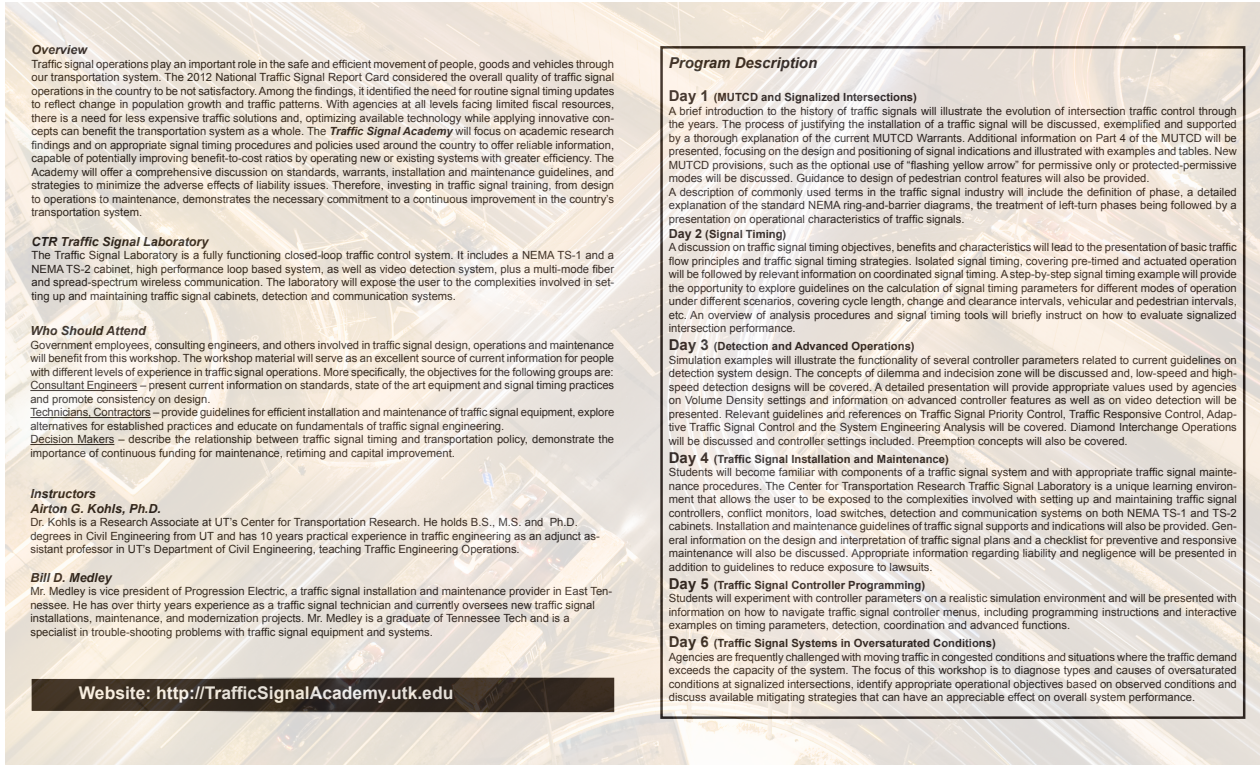
<style>
.page{position:relative;width:1260px;height:765px;background:#fff}
.page>*{position:absolute;margin:0;border:0;box-sizing:border-box;transform-origin:0 0}
.t1{font:700 17.5px "Arial";color:#fff}
.t2{font:italic 700 15px "Arial";color:#221e1f}
.t3{font:italic 700 12.5px "Arial";color:#221e1f}
.HEADING{font:italic 700 12.5px "Arial";color:#231f20}
.t4{font:11.25px/13.5px "Arial";color:#221e1f;text-align:justify}
.HEADING-2{font:11.25px/13.5px "Arial";color:#231f20}
.t5{font:700 11.25px "Arial";color:#231f20}
.t6{font:700 11.25px "Arial";color:#221e1f}
.s1{font-weight:700;font-style:italic}
.s2{font-size:15px}
.s3{color:#231f20}
.s4{font-size:12.5px}
</style>
<div class="page">
<img style="left:5px;top:3px;width:1255px;height:762px">
<p class="t3" style="left:32px;top:41px;width:57px">Overview</p>
<p class="t4" style="left:32px;top:57px;width:584px">Traffic signal operations play an important role in the safe and efficient movement of people, goods and vehicles through our transportation system. The 2012 National Traffic Signal Report Card considered the overall quality of traffic signal operations in the country to be not satisfactory. Among the findings, it identified the need for routine signal timing updates to reflect change in population growth and traffic patterns. With agencies at all levels facing limited fiscal resources, there is a need for less expensive traffic solutions and, optimizing available technology while applying innovative con&shy;cepts can benefit the transportation system as a whole. The <span class="s1">Traffic Signal Academy</span> will focus on academic research findings and on appropriate signal timing procedures and policies used around the country to offer reliable information, capable of potentially improving benefit-to-cost ratios by operating new or existing systems with greater efficiency. The Academy will offer a comprehensive discussion on standards, warrants, installation and maintenance guidelines, and strategies to minimize the adverse effects of liability issues. Therefore, investing in traffic signal training, from design to operations to maintenance, demonstrates the necessary commitment to a continuous improvement in the country’s transportation system.</p>
<p class="t3" style="left:32px;top:233px;width:178px">CTR Traffic Signal Laboratory</p>
<p class="t4" style="left:32px;top:249px;width:584px">The Traffic Signal Laboratory is a fully functioning closed-loop traffic control system. It includes a NEMA TS-1 and a NEMA TS-2 cabinet, high performance loop based system, as well as video detection system, plus a multi-mode fiber and spread-spectrum wireless communication. The laboratory will expose the user to the complexities involved in set&shy;ting up and maintaining traffic signal cabinets, detection and communication systems.</p>
<p class="t3" style="left:30px;top:323px;width:117px">Who Should Attend</p>
<p class="t4" style="left:30px;top:338px;width:585px">Government employees, consulting engineers, and others involved in traffic signal design, operations and maintenance will benefit from this workshop. The workshop material will serve as an excellent source of current information for people with different levels of experience in traffic signal operations. More specifically, the objectives for the following groups are:</p>
<p class="t4" style="left:30px;top:379px;width:585px">Consultant Engineers – present current information on standards, state of the art equipment and signal timing practices and promote consistency on design.</p>
<p class="t4" style="left:30px;top:406px;width:585px">Technicians, Contractors – provide guidelines for efficient installation and maintenance of traffic signal equipment, explore alternatives for established practices and educate on fundamentals of traffic signal engineering.</p>
<p class="t4" style="left:30px;top:433px;width:585px">Decision Makers – describe the relationship between traffic signal timing and transportation policy, demonstrate the importance of continuous funding for maintenance, retiming and capital improvement.</p>
<p class="t3" style="left:30px;top:485px;width:67px">Instructors</p>
<p class="HEADING" style="left:30px;top:500px;width:132px">Airton G. Kohls, Ph.D.</p>
<p class="HEADING-2" style="left:30px;top:516px;width:571px">Dr. Kohls is a Research Associate at UT’s Center for Transportation Research. He holds B.S., M.S. and Ph.D. degrees in Civil Engineering from UT and has 10 years practical experience in traffic engineering as an adjunct as&shy;sistant professor in UT’s Department of Civil Engineering, teaching Traffic Engineering Operations.</p>
<p class="HEADING" style="left:30px;top:569px;width:83px">Bill D. Medley</p>
<p class="HEADING-2" style="left:30px;top:585px;width:583px">Mr. Medley is vice president of Progression Electric, a traffic signal installation and maintenance provider in East Ten&shy;nessee. He has over thirty years experience as a traffic signal technician and currently oversees new traffic signal installations, maintenance, and modernization projects. Mr. Medley is a graduate of Tennessee Tech and is a</p>
<p class="HEADING-2" style="left:30px;top:625px;width:404px">specialist in trouble-shooting problems with traffic signal equipment and systems.</p>
<p class="t1" style="left:79px;top:682px;width:376px">Website: http://TrafficSignalAcademy.utk.edu</p>
<p class="t2" style="left:669px;top:53px;width:150px">Program Description</p>
<p class="t6" style="left:669px;top:90px;width:250px"><span class="s2">Day 1</span> (MUTCD and Signalized Intersections)</p>
<p class="t4" style="left:669px;top:104px;width:570px">A brief introduction to the history of traffic signals will illustrate the evolution of intersection traffic control through the years. The process of justifying the installation of a traffic signal will be discussed, exemplified and supported by a thorough explanation of the current MUTCD Warrants. Additional information on Part 4 of the MUTCD will be presented, focusing on the design and positioning of signal indications and illustrated with examples and tables. <span class="s3">New MUTCD provisions, such as the optional use of “flashing yellow arrow” for permissive only or protected-permissive modes will be discussed. Guidance to design of pedestrian control features will also be provided.</span></p>
<p class="t4" style="left:669px;top:185px;width:570px">A description of commonly used terms in the traffic signal industry will include the definition of phase, a detailed explanation of the standard NEMA ring-and-barrier diagrams, the treatment of left-turn phases being followed by a <span class="s3">presentation on operational characteristics of traffic signals.</span></p>
<p class="t6" style="left:669px;top:226px;width:119px"><span class="s4">Day 2</span> (Signal Timing)</p>
<p class="t4" style="left:669px;top:241px;width:570px">A discussion on traffic signal timing objectives, benefits and characteristics will lead to the presentation of basic traffic flow principles and traffic signal timing strategies. Isolated signal timing, covering pre-timed and actuated operation will be followed by relevant information on coordinated signal timing. A step-by-step signal timing example will provide the opportunity to explore guidelines on the calculation of signal timing parameters for different modes of operation under different scenarios, covering cycle length, change and clearance intervals, vehicular and pedestrian intervals, etc. An overview of analysis procedures and signal timing tools will briefly instruct on how to evaluate signalized intersection performance.</p>
<p class="t6" style="left:669px;top:339px;width:247px"><span class="s2">Day 3</span> (Detection and Advanced Operations)</p>
<p class="t4" style="left:669px;top:353px;width:570px">Simulation examples will illustrate the functionality of several controller parameters related to current guidelines on detection system design. The concepts of dilemma and indecision zone will be discussed and, low-speed and high&shy;speed detection designs will be covered. A detailed presentation will provide appropriate values used by agencies on Volume Density settings and information on advanced controller features as well as on video detection will be presented. Relevant guidelines and references on Traffic Signal Priority Control, Traffic Responsive Control, Adap&shy;tive Traffic Signal Control and the System Engineering Analysis will be covered. Diamond Interchange Operations will be discussed and controller settings included. Preemption concepts will also be covered.</p>
<p class="t5" style="left:669px;top:451px;width:282px"><span class="s2">Day 4</span> (Traffic Signal Installation and Maintenance)</p>
<p class="HEADING-2" style="left:669px;top:466px;width:570px;text-align:justify">Students will become familiar with components of a traffic signal system and with appropriate traffic signal mainte&shy;nance procedures. The Center for Transportation Research Traffic Signal Laboratory is a unique learning environ&shy;ment that allows the user to be exposed to the complexities involved with setting up and maintaining traffic signal controllers, conflict monitors, load switches, detection and communication systems on both NEMA TS-1 and TS-2 cabinets. Installation and maintenance guidelines of traffic signal supports and indications will also be provided. Gen&shy;eral information on the design and interpretation of traffic signal plans and a checklist for preventive and responsive maintenance will also be discussed. Appropriate information regarding liability and negligence will be presented in addition to guidelines to reduce exposure to lawsuits.</p>
<p class="t5" style="left:669px;top:577px;width:258px"><span class="s2">Day 5</span> (Traffic Signal Controller Programming)</p>
<p class="HEADING-2" style="left:669px;top:592px;width:570px;text-align:justify">Students will experiment with controller parameters on a realistic simulation environment and will be presented with information on how to navigate traffic signal controller menus, including programming instructions and interactive examples on timing parameters, detection, coordination and advanced functions.</p>
<p class="t5" style="left:669px;top:636px;width:328px"><span class="s2">Day 6</span> (Traffic Signal Systems in Oversaturated Conditions)</p>
<p class="t4" style="left:669px;top:650px;width:570px">Agencies are frequently challenged with moving traffic in congested conditions and situations where the traffic demand exceeds the capacity of the system. The focus of this workshop is to diagnose types and causes of oversaturated conditions at signalized intersections, identify appropriate operational objectives based on observed conditions and discuss available mitigating strategies that can have an appreciable effect on overall system performance.</p>
</div>
